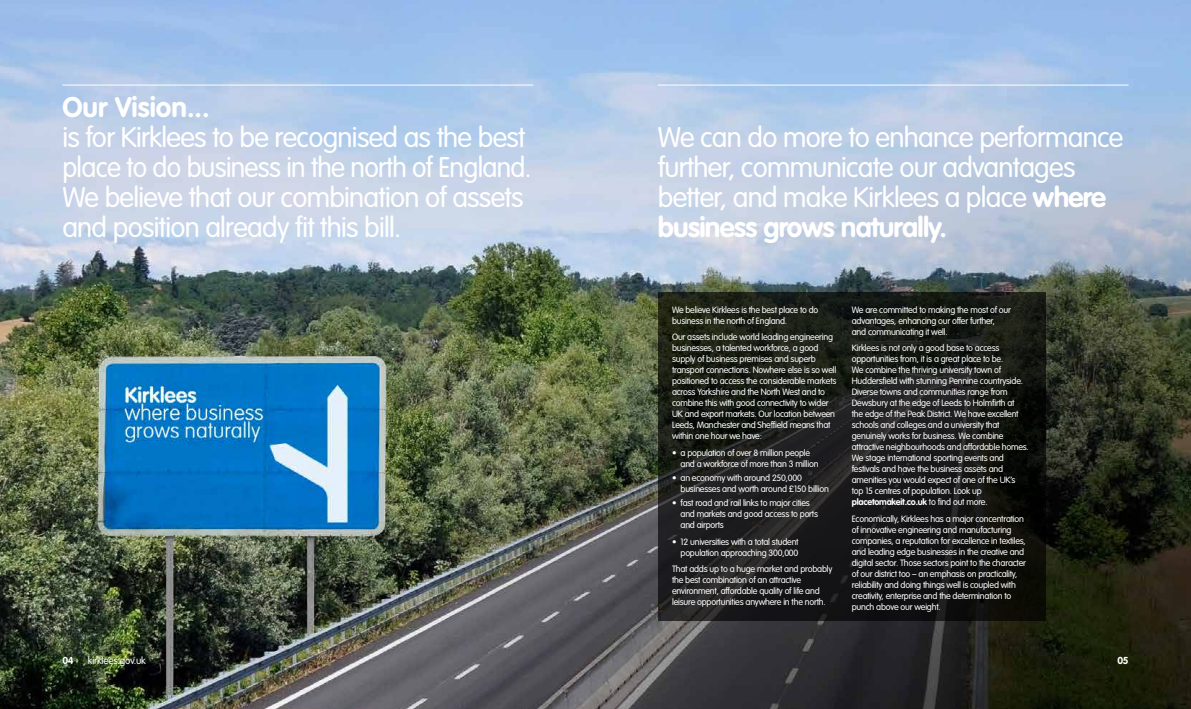
<style>
.page{position:relative;width:1191px;height:709px;background:#fff}
.page>*{position:absolute;margin:0;border:0;box-sizing:border-box;transform-origin:0 0}
.t1{font:300 28px/30px "VAG Rounded LT";letter-spacing:-.025em;color:#fff}
.t2{font:700 28px "VAG Rounded LT";color:#fff}
.t3{font:300 10px "VAG Rounded LT";letter-spacing:-.02em;color:#fff}
.t4{font:700 10px "VAG Rounded LT";color:#fff}
.t5{font:300 9px/11px "VAG Rounded LT";letter-spacing:-.025em;color:#fff}
.s1{font-weight:700}
</style>
<div class="page">
<img style="left:0;top:0;width:1191px;height:709px">
<svg style="left:658px;top:292px;width:387px;height:329px;background:#181a17"></svg>
<hr style="left:62px;top:85px;width:471px;height:1px;background:#fff">
<hr style="left:658px;top:85px;width:470px;height:1px;background:#fff">
<h1 class="t2" style="left:62px;top:90px;width:149px">Our Vision...</h1>
<h1 class="t1" style="left:62px;top:123px;width:471px">is for Kirklees to be recognised as the best place to do business in the north of England.<br>We believe that our combination of assets and position already fit this bill.</h1>
<h1 class="t1" style="left:658px;top:123px;width:467px">We can do more to enhance performance further, communicate our advantages better, and make Kirklees a place <span class="s1">where business grows naturally.</span></h1>
<p class="t5" style="left:672px;top:304px;width:148px">We believe Kirklees is the best place to do business in the north of England.</p>
<p class="t5" style="left:672px;top:332px;width:166px">Our assets include world leading engineering businesses, a talented workforce, a good supply of business premises and superb transport connections. Nowhere else is so well positioned to access the considerable markets across Yorkshire and the North West and to combine this with good connectivity to wider UK and export markets. Our location between Leeds, Manchester and Sheffield means that within one hour we have:</p>
<p class="t5" style="left:680px;top:448px;width:139px;text-indent:-9px">• a population of over 8 million people and a workforce of more than 3 million</p>
<p class="t5" style="left:680px;top:472px;width:150px;text-indent:-9px">• an economy with around 250,000 businesses and worth around £150 billion</p>
<p class="t5" style="left:680px;top:497px;width:139px;text-indent:-9px">• fast road and rail links to major cities and markets and good access to ports and airports</p>
<p class="t5" style="left:672px;top:536px;width:128px;text-align:right">• 12 universities with a total student population approaching 300,000</p>
<p class="t5" style="left:672px;top:564px;width:162px">That adds up to a huge market and probably the best combination of an attractive environment, affordable quality of life and leisure opportunities anywhere in the north.</p>
<p class="t5" style="left:852px;top:304px;width:161px">We are committed to making the most of our advantages, enhancing our offer further, and communicating it well.</p>
<p class="t5" style="left:852px;top:343px;width:178px">Kirklees is not only a good base to access opportunities from, it is a great place to be.<br>We combine the thriving university town of Huddersfield with stunning Pennine countryside.<br>Diverse towns and communities range from Dewsbury at the edge of Leeds to Holmfirth at<br>the edge of the Peak District. We have excellent schools and colleges and a university that genuinely works for business. We combine attractive neighbourhoods and affordable homes.<br>We stage international sporting events and festivals and have the business assets and amenities you would expect of one of the UK’s top 15 centres of population. Look up <span class="s1">placetomakeit.co.uk</span> to find out more.</p>
<p class="t5" style="left:852px;top:514px;width:176px">Economically, Kirklees has a major concentration of innovative engineering and manufacturing companies, a reputation for excellence in textiles, and leading edge businesses in the creative and digital sector. Those sectors point to the character of our district too – an emphasis on practicality, reliability and doing things well is coupled with creativity, enterprise and the determination to punch above our weight.</p>
<p class="t3" style="left:88px;top:654px;width:59px">kirklees.gov.uk</p>
<p class="t4" style="left:62px;top:654px;width:13px">04</p>
<p class="t4" style="left:1117px;top:654px;width:13px">05</p>
</div>
